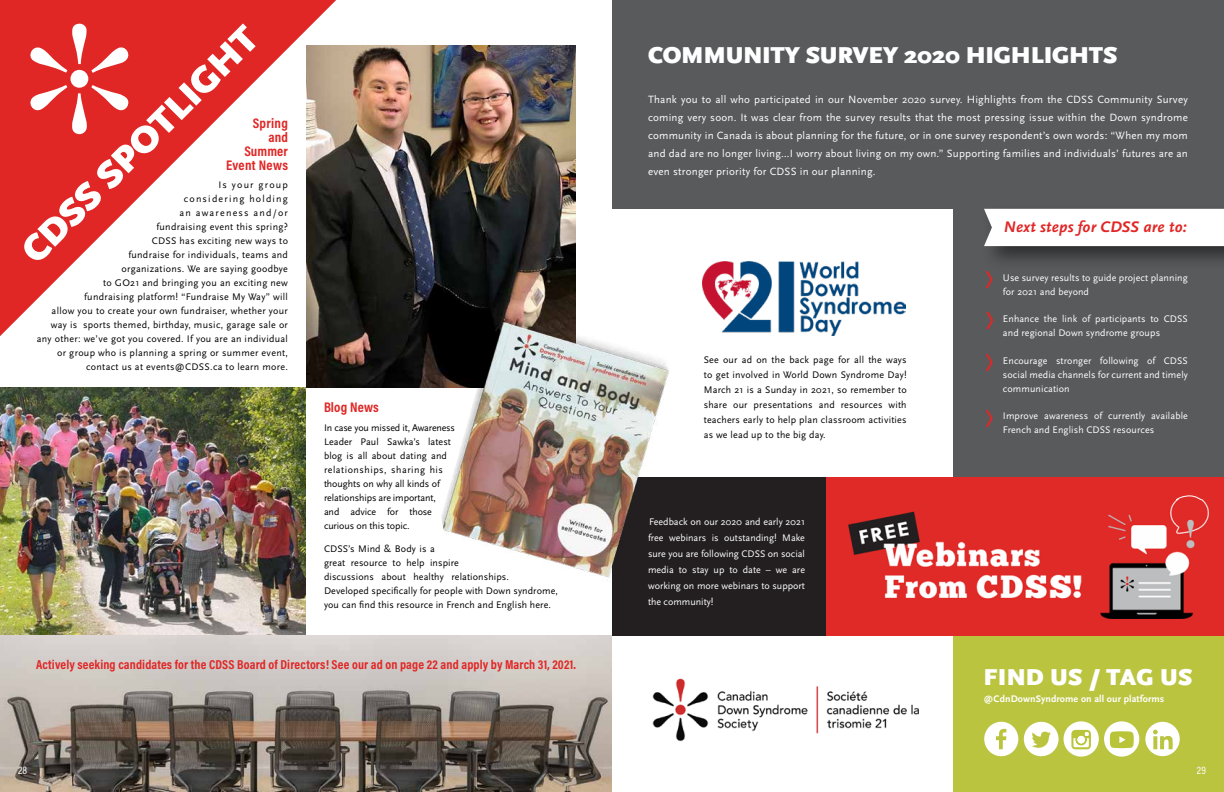
<style>
.page{position:relative;width:1224px;height:792px;background:#fff}
.page>*{position:absolute;margin:0;border:0;box-sizing:border-box;transform-origin:0 0}
.t1{font:900 38px "Scala Sans Pro";color:#fff}
.t2{font:900 24px "Scala Sans Pro";letter-spacing:-.01em;color:#fff}
.t3{font:900 24px "Scala Sans Pro";letter-spacing:.01em;color:#fff}
.t4{font:24px/41.8px "Abraham Stamp Stamp";color:#e02726;text-align:justify}
.t5{font:italic 700 16px "Scala Sans Pro";letter-spacing:.01em;color:#e02726}
.t6{font:700 14px/14px "Acumin Pro Cond";letter-spacing:.01em;color:#e02726;text-align:right}
.t7{font:700 13px "Acumin Pro Cond";letter-spacing:.01em;color:#e02726}
.t8{font:11px/18px "Scala Sans Pro";letter-spacing:.02em;color:#fff;text-align:justify}
.t9{font:11px "Acumin Pro Cond";color:#fff}
.t10{font:10px/14px "Scala Sans Pro";letter-spacing:.03em;color:#000;text-align:right}
.t11{font:10px/14px "Scala Sans Pro";letter-spacing:.01em;color:#fff}
.t12{font:10px/14px "Scala Sans Pro";letter-spacing:-.01em;color:#000}
.t13{font:10px/14px "Scala Sans Pro";letter-spacing:.01em;color:#000}
.t14{font:700 10px "Scala Sans Pro";letter-spacing:.01em;color:#fff}
</style>
<div class="page">
<svg style="left:0;top:0;width:336px;height:336px"></svg>
<div style="left:612px;top:0;width:612px;height:209px;background:#595a5c"></div>
<div style="left:953px;top:171px;width:271px;height:316px;background:#595a5c"></div>
<div style="left:953px;top:635px;width:271px;height:157px;background:#bac43f"></div>
<svg style="left:984px;top:722px;width:34px;height:34px"></svg>
<svg style="left:1024px;top:722px;width:35px;height:34px"></svg>
<div style="left:1064px;top:721px;width:35px;height:36px;background:#fff;border-radius:50%"></div>
<svg style="left:1071px;top:730px;width:20px;height:19px"></svg>
<div style="left:1104px;top:721px;width:35px;height:36px;background:#fff;border-radius:50%"></div>
<svg style="left:1110px;top:731px;width:24px;height:17px"></svg>
<svg style="left:1145px;top:722px;width:35px;height:34px"></svg>
<img style="left:0;top:387px;width:306px;height:248px">
<img style="left:0;top:635px;width:612px;height:157px">
<img style="left:306px;top:46px;width:270px;height:341px">
<img style="left:702px;top:261px;width:204px;height:74px">
<div style="left:612px;top:477px;width:214px;height:158px;background:#231f20"></div>
<img style="left:441px;top:306px;width:228px;height:272px">
<div style="left:826px;top:477px;width:398px;height:158px;background:#e02a27"></div>
<img style="left:848px;top:499px;width:361px;height:119px">
<svg style="left:1175px;top:495px;width:27px;height:6px"></svg>
<div style="left:980px;top:203px;width:244px;height:68px;background:#000;opacity:.5"></div>
<div style="left:984px;top:209px;width:240px;height:37px;background:#fff"></div>
<svg style="left:29px;top:85px;width:100px;height:49px"></svg>
<svg style="left:30px;top:24px;width:99px;height:49px"></svg>
<div style="left:70px;top:70px;width:18px;height:18px;background:#fff;border-radius:50%"></div>
<img style="left:653px;top:678px;width:266px;height:64px">
<h1 class="t1" style="left:12px;top:241px;width:319px;rotate:-45deg">CDSS SPOTLIGHT</h1>
<h3 class="t6" style="left:226px;top:115px;width:63px">Spring<br>and<br>Summer<br>Event News</h3>
<p class="t10" style="left:37px;top:178px;width:253px">Is your group<br>considering holding<br>an awareness and/or<br>fundraising event this spring?<br>CDSS has exciting new ways to<br>fundraise for individuals, teams and<br>organizations. We are saying goodbye<br>to GO21 and bringing you an exciting new<br>fundraising platform! “Fundraise My Way” will<br>allow you to create your own fundraiser, whether your way is sports themed, birthday, music, garage sale or any other: we’ve got you covered. If you are an individual or group who is planning a spring or summer event, contact us at events@CDSS.ca to learn more.</p>
<h3 class="t6" style="left:324px;top:400px;width:56px">Blog News</h3>
<p class="t12" style="left:324px;top:420px;width:132px">In case you missed it, Awareness<br>Leader Paul Sawka’s latest blog is all about dating and relationships, sharing his thoughts on why all kinds of relationships are important,<br>and advice for those curious on this topic.</p>
<p class="t13" style="left:324px;top:541px;width:235px">CDSS’s Mind &amp; Body is a<br>great resource to help inspire<br>discussions about healthy relationships.<br>Developed specifically for people with Down syndrome, you can find this resource in French and English here.</p>
<h3 class="t7" style="left:36px;top:656px;width:541px">Actively seeking candidates for the CDSS Board of Directors! See our ad on page 22 and apply by March 31, 2021.</h3>
<p class="t9" style="left:18px;top:763px;width:11px">28</p>
<h2 class="t2" style="left:648px;top:41px;width:471px">COMMUNITY SURVEY 2020 HIGHLIGHTS</h2>
<p class="t8" style="left:648px;top:91px;width:541px">Thank you to all who participated in our November 2020 survey. Highlights from the CDSS Community Survey coming very soon. It was clear from the survey results that the most pressing issue within the Down syndrome community in Canada is about planning for the future, or in one survey respondent’s own words: “When my mom and dad are no longer living…I worry about living on my own.” Supporting families and individuals’ futures are an even stronger priority for CDSS in our planning.</p>
<p class="t10" style="left:704px;top:353px;width:204px;line-height:15px;text-align:justify">See our ad on the back page for all the ways to get involved in World Down Syndrome Day!<br>March 21 is a Sunday in 2021, so remember to share our presentations and resources with teachers early to help plan classroom activities as we lead up to the big day.</p>
<p class="t11" style="left:648px;top:514px;width:159px;line-height:16px;text-align:justify">Feedback on our 2020 and early 2021 free webinars is outstanding! Make sure you are following CDSS on social media to stay up to date – we are working on more webinars to support the community!</p>
<h3 class="t5" style="left:1004px;top:218px;width:185px">Next steps for CDSS are to:</h3>
<h2 class="t4" style="left:986px;top:258px;width:11px">&gt; &gt; &gt;</h2>
<h2 class="t4" style="left:986px;top:396px;width:10px">&gt;</h2>
<p class="t11" style="left:1003px;top:270px;width:186px">Use survey results to guide project planning for 2021 and beyond</p>
<p class="t11" style="left:1003px;top:312px;width:186px">Enhance the link of participants to CDSS and regional Down syndrome groups</p>
<p class="t11" style="left:1003px;top:353px;width:186px;text-align:justify">Encourage stronger following of CDSS social media channels for current and timely communication</p>
<p class="t11" style="left:1003px;top:409px;width:186px">Improve awareness of currently available<br>French and English CDSS resources</p>
<h2 class="t3" style="left:984px;top:663px;width:210px">FIND US / TAG US</h2>
<p class="t14" style="left:984px;top:693px;width:182px">@CdnDownSyndrome on all our platforms</p>
<p class="t9" style="left:1197px;top:763px;width:11px">29</p>
</div>
